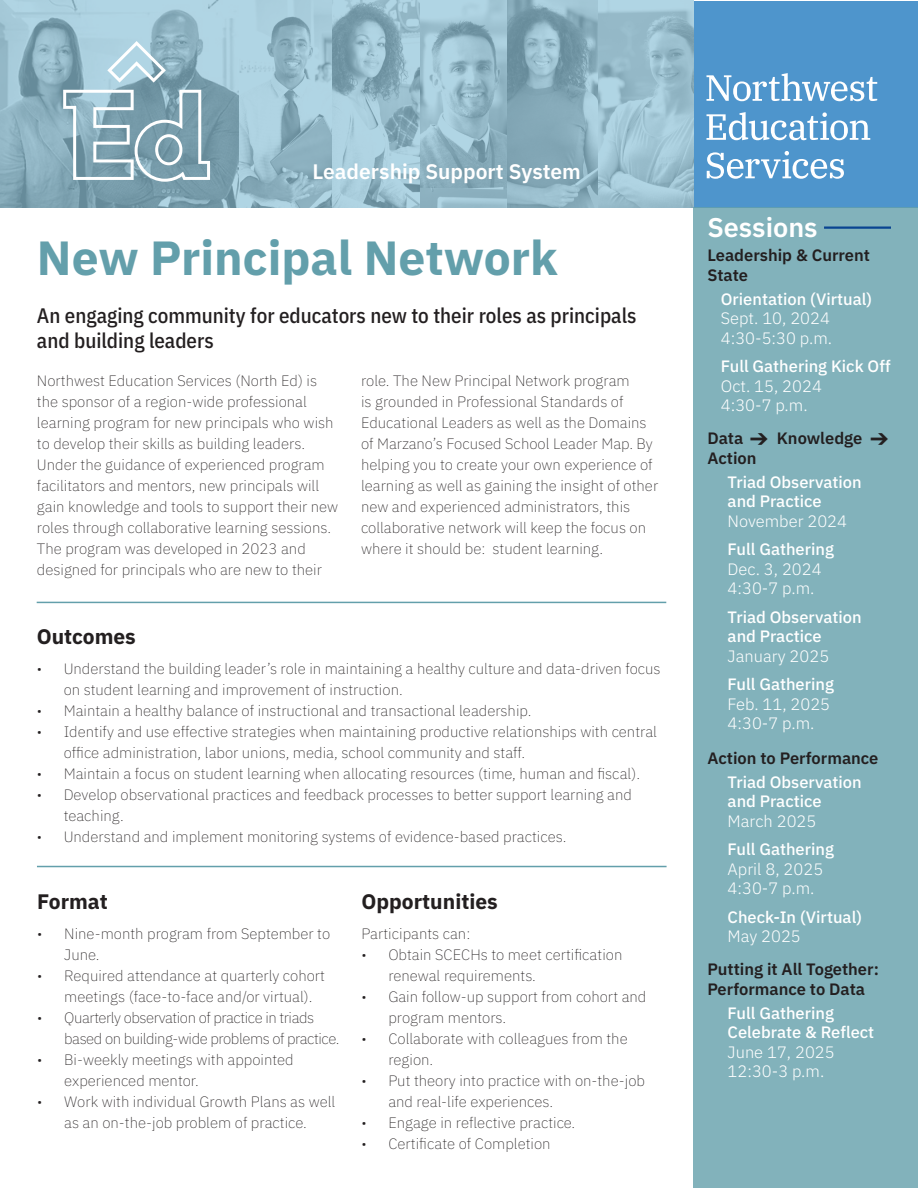
<style>
.page{position:relative;width:918px;height:1188px;background:#fff}
.page>*{position:absolute;margin:0;border:0;box-sizing:border-box;transform-origin:0 0}
.t1{font:700 48px "IBM Plex Sans";color:#639fab}
.t2{font:27px "IBM Plex Sans Sm Bld";color:#fff}
.t3{font:21px/25.2px "IBM Plex Sans Cond Medm";color:#231f20}
.t4{font:700 21px "IBM Plex Sans";color:#231f20}
.t5{font:21px "IBM Plex Sans Sm Bld";color:#fff}
.t6{font:19.5px "MS Gothic";color:#231f20}
.t7{font:16.5px/19.5px "IBM Plex Sans Medm";color:#fff}
.t8{font:300 16.5px "IBM Plex Sans";color:#fff}
.t9{font:16.5px/19.5px "IBM Plex Sans Sm Bld";color:#231f20}
.t10{font:300 expanded 15px/21px "IBM Plex Sans";color:#231f20}
.t11{font:300 expanded 15px/21px "IBM Plex Sans";letter-spacing:-.03em;color:#231f20}
</style>
<div class="page">
<div style="left:693px;top:1px;width:225px;height:207px;background:#4e95cc"></div>
<svg style="left:0;top:0;width:693px;height:208px;background:#95b9c8"></svg>
<svg style="left:63px;top:41px;width:147px;height:141px;background:#95b5c1"></svg>
<div style="left:693px;top:208px;width:225px;height:980px;background:#82b2bb"></div>
<hr style="left:824px;top:226px;width:67px;height:3px;background:#094491">
<hr style="left:37px;top:602px;width:629px;height:1px;background:#639fab">
<hr style="left:37px;top:866px;width:630px;height:1px;background:#639fab">
<svg style="left:706px;top:73px;width:171px;height:106px"></svg>
<p class="t5" style="left:312px;top:155px;width:270px">Leadership Support System</p>
<p class="t1" style="left:37px;top:220px;width:522px">New Principal Network</p>
<p class="t3" style="left:37px;top:301px;width:601px">An engaging community for educators new to their roles as principals and building leaders</p>
<p class="t10" style="left:37px;top:369px;width:303px">Northwest Education Services (North Ed) is the sponsor of a region-wide professional learning program for new principals who wish to develop their skills as building leaders.<br>Under the guidance of experienced program facilitators and mentors, new principals will gain knowledge and tools to support their new roles through collaborative learning sessions.</p>
<p class="t10" style="left:37px;top:537px;width:287px">The program was developed in 2023 and designed for principals who are new to their</p>
<p class="t10" style="left:361px;top:369px;width:299px">role. The New Principal Network program<br>is grounded in Professional Standards of Educational Leaders as well as the Domains of Marzano’s Focused School Leader Map. By helping you to create your own experience of learning as well as gaining the insight of other new and experienced administrators, this collaborative network will keep the focus on where it should be: student learning.</p>
<p class="t4" style="left:37px;top:620px;width:101px">Outcomes</p>
<p class="t10" style="left:64px;top:657px;width:598px;text-indent:-27px">• Understand the building leader’s role in maintaining a healthy culture and data-driven focus on student learning and improvement of instruction.</p>
<p class="t10" style="left:37px;top:699px;width:496px">• Maintain a healthy balance of instructional and transactional leadership.</p>
<p class="t10" style="left:64px;top:720px;width:595px;text-indent:-27px">• Identify and use effective strategies when maintaining productive relationships with central office administration, labor unions, media, school community and staff.</p>
<p class="t10" style="left:37px;top:762px;width:605px">• Maintain a focus on student learning when allocating resources (time, human and fiscal).</p>
<p class="t10" style="left:64px;top:783px;width:570px;text-indent:-27px">• Develop observational practices and feedback processes to better support learning and teaching.</p>
<p class="t10" style="left:37px;top:825px;width:531px">• Understand and implement monitoring systems of evidence-based practices.</p>
<p class="t4" style="left:37px;top:885px;width:72px">Format</p>
<p class="t10" style="left:64px;top:922px;width:267px;text-indent:-27px">• Nine-month program from September to<br>June.</p>
<p class="t10" style="left:64px;top:964px;width:262px;text-indent:-27px">• Required attendance at quarterly cohort meetings (face-to-face and/or virtual).</p>
<p class="t11" style="left:64px;top:1006px;width:277px;text-indent:-27px">• Quarterly observation of practice in triads based on building-wide problems of practice.</p>
<p class="t10" style="left:64px;top:1048px;width:231px;text-indent:-27px">• Bi-weekly meetings with appointed experienced mentor.</p>
<p class="t10" style="left:37px;top:1090px;width:299px;text-align:center">• Work with individual Growth Plans as well as an on-the-job problem of practice.</p>
<p class="t4" style="left:361px;top:885px;width:138px">Opportunities</p>
<p class="t10" style="left:361px;top:922px;width:111px">Participants can:</p>
<p class="t10" style="left:388px;top:943px;width:236px;text-indent:-27px">• Obtain SCECHs to meet certification renewal requirements.</p>
<p class="t10" style="left:388px;top:985px;width:260px;text-indent:-27px">• Gain follow-up support from cohort and program mentors.</p>
<p class="t10" style="left:388px;top:1027px;width:241px;text-indent:-27px">• Collaborate with colleagues from the region.</p>
<p class="t10" style="left:388px;top:1069px;width:258px;text-indent:-27px">• Put theory into practice with on-the-job and real-life experiences.</p>
<p class="t10" style="left:361px;top:1111px;width:216px">• Engage in reflective practice.</p>
<p class="t10" style="left:361px;top:1132px;width:191px">• Certificate of Completion</p>
<p class="t2" style="left:707px;top:206px;width:112px">Sessions</p>
<p class="t9" style="left:707px;top:244px;width:164px">Leadership &amp; Current<br>State</p>
<p class="t7" style="left:721px;top:288px;width:153px">Orientation (Virtual)</p>
<p class="t8" style="left:721px;top:306px;width:111px">Sept. 10, 2024</p>
<p class="t8" style="left:721px;top:325px;width:113px">4:30-5:30 p.m.</p>
<p class="t7" style="left:721px;top:355px;width:171px">Full Gathering Kick Off</p>
<p class="t8" style="left:721px;top:373px;width:103px">Oct. 15, 2024</p>
<p class="t8" style="left:721px;top:393px;width:88px">4:30-7 p.m.</p>
<p class="t9" style="left:707px;top:427px;width:37px">Data</p>
<p class="t9" style="left:777px;top:427px;width:87px">Knowledge</p>
<p class="t9" style="left:707px;top:447px;width:51px">Action</p>
<p class="t7" style="left:728px;top:471px;width:136px">Triad Observation and Practice</p>
<p class="t8" style="left:728px;top:508px;width:121px">November 2024</p>
<p class="t7" style="left:728px;top:538px;width:108px">Full Gathering</p>
<p class="t8" style="left:728px;top:556px;width:96px">Dec. 3, 2024</p>
<p class="t8" style="left:728px;top:576px;width:88px">4:30-7 p.m.</p>
<p class="t7" style="left:728px;top:606px;width:136px">Triad Observation and Practice</p>
<p class="t8" style="left:728px;top:643px;width:103px">January 2025</p>
<p class="t7" style="left:728px;top:673px;width:108px">Full Gathering</p>
<p class="t8" style="left:728px;top:691px;width:104px">Feb. 11, 2025</p>
<p class="t8" style="left:728px;top:711px;width:88px">4:30-7 p.m.</p>
<p class="t9" style="left:707px;top:747px;width:173px">Action to Performance</p>
<p class="t7" style="left:728px;top:771px;width:136px">Triad Observation and Practice</p>
<p class="t8" style="left:728px;top:808px;width:90px">March 2025</p>
<p class="t7" style="left:728px;top:838px;width:108px">Full Gathering</p>
<p class="t8" style="left:728px;top:856px;width:97px">April 8, 2025</p>
<p class="t8" style="left:728px;top:876px;width:88px">4:30-7 p.m.</p>
<p class="t7" style="left:728px;top:906px;width:136px">Check-In (Virtual)</p>
<p class="t8" style="left:728px;top:924px;width:75px">May 2025</p>
<p class="t9" style="left:707px;top:958px;width:173px">Putting it All Together:</p>
<p class="t9" style="left:707px;top:978px;width:159px">Performance to Data</p>
<p class="t7" style="left:728px;top:1002px;width:108px">Full Gathering</p>
<p class="t7" style="left:728px;top:1021px;width:148px">Celebrate &amp; Reflect</p>
<p class="t8" style="left:728px;top:1039px;width:109px">June 17, 2025</p>
<p class="t8" style="left:728px;top:1059px;width:98px">12:30-3 p.m.</p>
<p class="t6" style="left:749px;top:429px;width:21px">➔</p>
<p class="t6" style="left:870px;top:429px;width:21px">➔</p>
</div>
